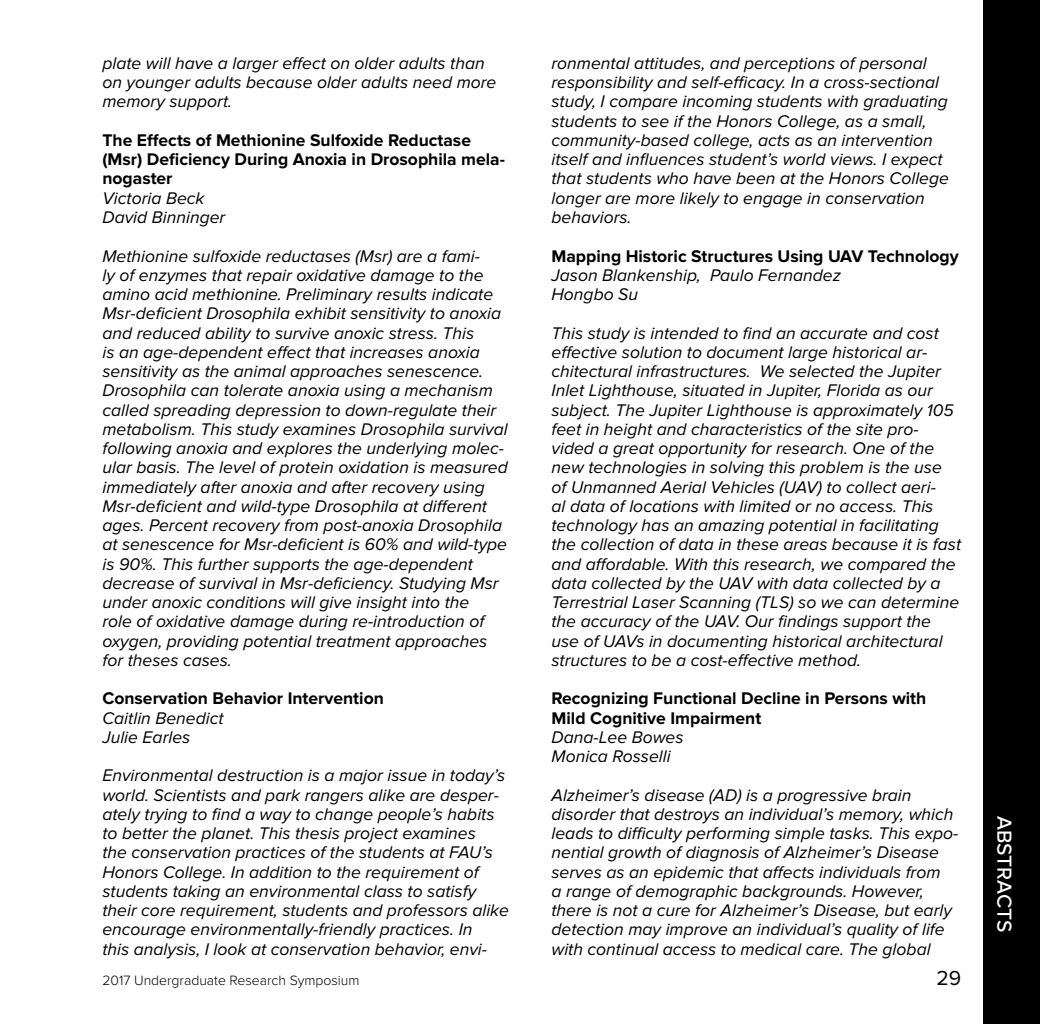
<style>
.page{position:relative;width:1040px;height:1024px;background:#fff}
.page>*{position:absolute;margin:0;border:0;box-sizing:border-box;transform-origin:0 0}
.t1{font:500 21px "Proxima Nova";color:#fff}
.t2{font:21px "Proxima Nova";color:#000}
.t3{font:italic 17.5px/19.2px "Proxima Nova";color:#000}
.t4{font:700 17.5px/19.2px "Proxima Nova";color:#000}
.t5{font:300 14px "Proxima Nova";color:#000}
</style>
<div class="page">
<div style="left:983px;top:0;width:57px;height:1024px;background:#000"></div>
<p class="t3" style="left:102px;top:54px;width:395px">plate will have a larger effect on older adults than on younger adults because older adults need more memory support.</p>
<p class="t4" style="left:102px;top:131px;width:404px">The Effects of Methionine Sulfoxide Reductase (Msr) Deficiency During Anoxia in Drosophila mela&shy;nogaster</p>
<p class="t3" style="left:102px;top:189px;width:124px">Victoria Beck<br>David Binninger</p>
<p class="t3" style="left:102px;top:247px;width:407px">Methionine sulfoxide reductases (Msr) are a fami-<br>ly of enzymes that repair oxidative damage to the amino acid methionine. Preliminary results indicate Msr-deficient Drosophila exhibit sensitivity to anoxia and reduced ability to survive anoxic stress. This<br>is an age-dependent effect that increases anoxia sensitivity as the animal approaches senescence.<br>Drosophila can tolerate anoxia using a mechanism called spreading depression to down-regulate their metabolism. This study examines Drosophila survival following anoxia and explores the underlying molec&shy;ular basis. The level of protein oxidation is measured immediately after anoxia and after recovery using Msr-deficient and wild-type Drosophila at different ages. Percent recovery from post-anoxia Drosophila at senescence for Msr-deficient is 60% and wild-type is 90%. This further supports the age-dependent decrease of survival in Msr-deficiency. Studying Msr under anoxic conditions will give insight into the<br>role of oxidative damage during re-introduction of oxygen, providing potential treatment approaches for theses cases.</p>
<p class="t4" style="left:102px;top:690px;width:283px">Conservation Behavior Intervention</p>
<p class="t3" style="left:102px;top:709px;width:123px">Caitlin Benedict<br>Julie Earles</p>
<p class="t3" style="left:102px;top:767px;width:408px">Environmental destruction is a major issue in today’s world. Scientists and park rangers alike are desper&shy;ately trying to find a way to change people’s habits to better the planet. This thesis project examines<br>the conservation practices of the students at FAU’s Honors College. In addition to the requirement of students taking an environmental class to satisfy their core requirement, students and professors alike encourage environmentally-friendly practices. In<br>this analysis, I look at conservation behavior, envi-</p>
<p class="t3" style="left:551px;top:54px;width:399px">ronmental attitudes, and perceptions of personal responsibility and self-efficacy. In a cross-sectional study, I compare incoming students with graduating students to see if the Honors College, as a small, community-based college, acts as an intervention itself and influences student’s world views. I expect that students who have been at the Honors College longer are more likely to engage in conservation behaviors.</p>
<p class="t4" style="left:551px;top:247px;width:409px">Mapping Historic Structures Using UAV Technology</p>
<p class="t3" style="left:551px;top:266px;width:291px">Jason Blankenship, Paulo Fernandez<br>Hongbo Su</p>
<p class="t3" style="left:551px;top:324px;width:411px">This study is intended to find an accurate and cost effective solution to document large historical ar&shy;chitectural infrastructures. We selected the Jupiter Inlet Lighthouse, situated in Jupiter, Florida as our subject. The Jupiter Lighthouse is approximately 105 feet in height and characteristics of the site pro&shy;vided a great opportunity for research. One of the new technologies in solving this problem is the use of Unmanned Aerial Vehicles (UAV) to collect aeri-<br>al data of locations with limited or no access. This technology has an amazing potential in facilitating the collection of data in these areas because it is fast and affordable. With this research, we compared the data collected by the UAV with data collected by a Terrestrial Laser Scanning (TLS) so we can determine the accuracy of the UAV. Our findings support the use of UAVs in documenting historical architectural structures to be a cost-effective method.</p>
<p class="t4" style="left:551px;top:690px;width:376px">Recognizing Functional Decline in Persons with<br>Mild Cognitive Impairment</p>
<p class="t3" style="left:551px;top:728px;width:134px">Dana-Lee Bowes<br>Monica Rosselli</p>
<p class="t3" style="left:551px;top:786px;width:408px">Alzheimer’s disease (AD) is a progressive brain disorder that destroys an individual’s memory, which leads to difficulty performing simple tasks. This expo&shy;nential growth of diagnosis of Alzheimer’s Disease serves as an epidemic that affects individuals from<br>a range of demographic backgrounds. However, there is not a cure for Alzheimer’s Disease, but early detection may improve an individual’s quality of life with continual access to medical care. The global</p>
<p class="t5" style="left:102px;top:972px;width:259px">2017 Undergraduate Research Symposium</p>
<p class="t2" style="left:936px;top:966px;width:26px">29</p>
<p class="t1" style="left:1016px;top:816px;width:118px;rotate:90deg">ABSTRACTS</p>
</div>
